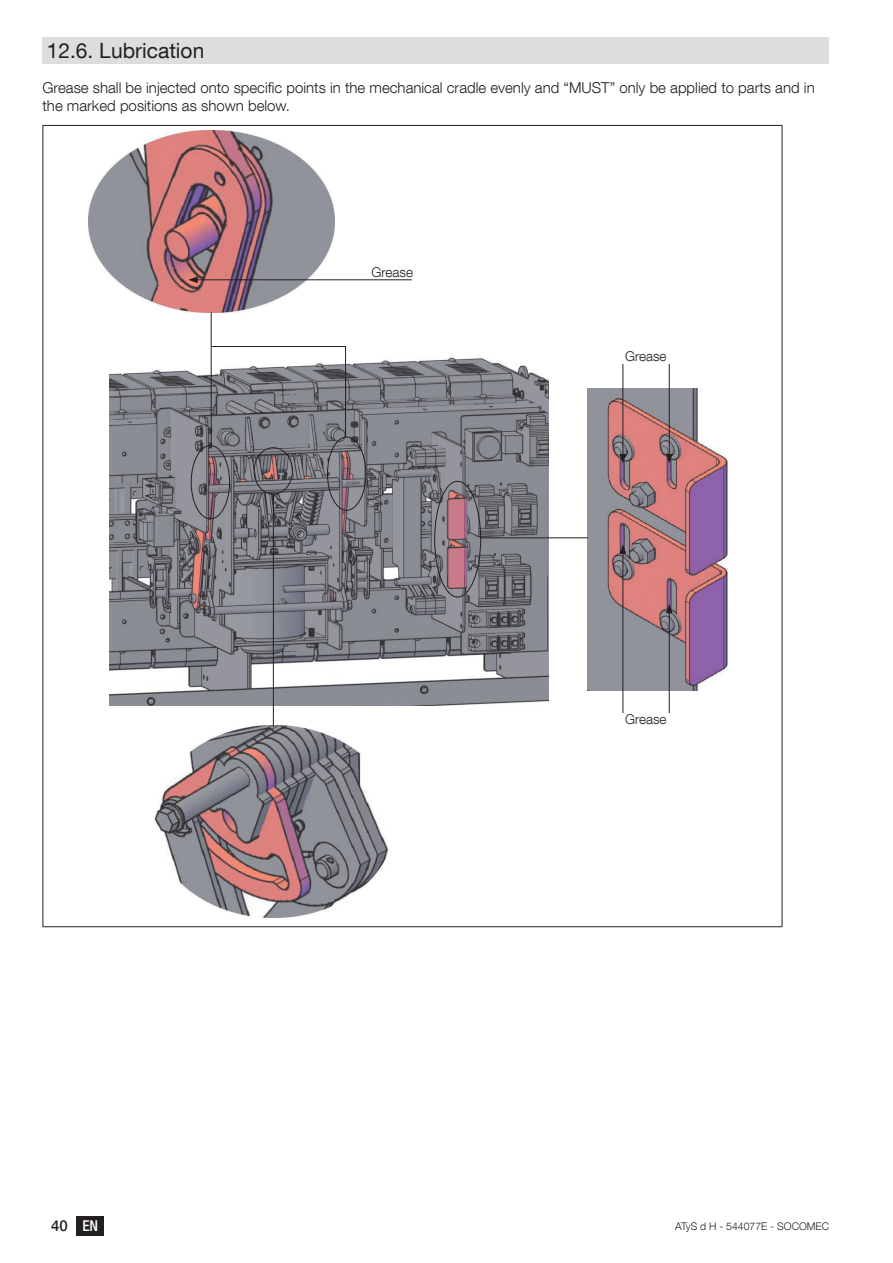
<style>
.page{position:relative;width:893px;height:1263px;background:#fff}
.page>*{position:absolute;margin:0;border:0;box-sizing:border-box;transform-origin:0 0}
.t1{font:21px "Helvetica Neue LT Com";color:#231f20}
.t2{font:300 15px/18px "Helvetica Neue LT Com";color:#231f20}
.t3{font:500 15px "Helvetica Neue LT Com";color:#231f20}
.t4{font:300 13.5px "Helvetica Neue LT Com";color:#231f20}
.t5{font:300 10.5px "Helvetica Neue LT Com";color:#231f20}
.s1{font-stretch:condensed;color:#fff}
</style>
<div class="page">
<div style="left:77px;top:1216px;width:27px;height:19px;background:#231f20"></div>
<div style="left:43px;top:37px;width:786px;height:27px;background:#dcdddf"></div>
<hr style="left:43px;top:125px;width:739px;height:1px;background:#231f20">
<hr style="left:43px;top:126px;width:1px;height:800px;background:#231f20">
<hr style="left:782px;top:126px;width:1px;height:800px;background:#231f20">
<hr style="left:43px;top:926px;width:739px;height:1px;background:#231f20">
<img style="left:89px;top:131px;width:245px;height:181px">
<img style="left:154px;top:726px;width:235px;height:191px">
<img style="left:109px;top:356px;width:440px;height:350px">
<img style="left:588px;top:389px;width:140px;height:302px">
<hr style="left:195px;top:279px;width:217px;height:1px;background:#231f20">
<svg style="left:188px;top:276px;width:10px;height:7px"></svg>
<hr style="left:622px;top:551px;width:1px;height:162px;background:#231f20">
<svg style="left:619px;top:544px;width:7px;height:10px"></svg>
<hr style="left:622px;top:364px;width:1px;height:92px;background:#231f20">
<svg style="left:619px;top:454px;width:7px;height:9px"></svg>
<hr style="left:669px;top:611px;width:1px;height:102px;background:#231f20">
<svg style="left:666px;top:604px;width:7px;height:9px"></svg>
<hr style="left:669px;top:364px;width:1px;height:92px;background:#231f20">
<svg style="left:666px;top:454px;width:7px;height:9px"></svg>
<hr style="left:211px;top:312px;width:1px;height:133px;background:#231f20">
<svg style="left:211px;top:346px;width:135px;height:92px"></svg>
<hr style="left:481px;top:537px;width:107px;height:1px;background:#231f20">
<hr style="left:273px;top:494px;width:1px;height:233px;background:#231f20">
<div style="left:191px;top:445px;width:39px;height:74px;border:1px solid #231f20;border-radius:50%"></div>
<div style="left:254px;top:447px;width:39px;height:47px;border:1px solid #231f20;border-radius:50%"></div>
<div style="left:327px;top:437px;width:39px;height:74px;border:1px solid #231f20;border-radius:50%"></div>
<div style="left:434px;top:481px;width:47px;height:116px;border:1px solid #231f20;border-radius:50%"></div>
<h1 class="t1" style="left:47px;top:37px;width:159px">12.6. Lubrication</h1>
<p class="t2" style="left:43px;top:78px;width:774px">Grease shall be injected onto specific points in the mechanical cradle evenly and “MUST” only be applied to parts and in the marked positions as shown below.</p>
<p class="t4" style="left:372px;top:264px;width:43px">Grease</p>
<p class="t4" style="left:625px;top:348px;width:43px">Grease</p>
<p class="t4" style="left:625px;top:711px;width:43px">Grease</p>
<p class="t3" style="left:51px;top:1217px;width:49px">40 <span class="s1">EN</span></p>
<p class="t5" style="left:675px;top:1219px;width:155px">ATyS d H - 544077E - SOCOMEC</p>
</div>
